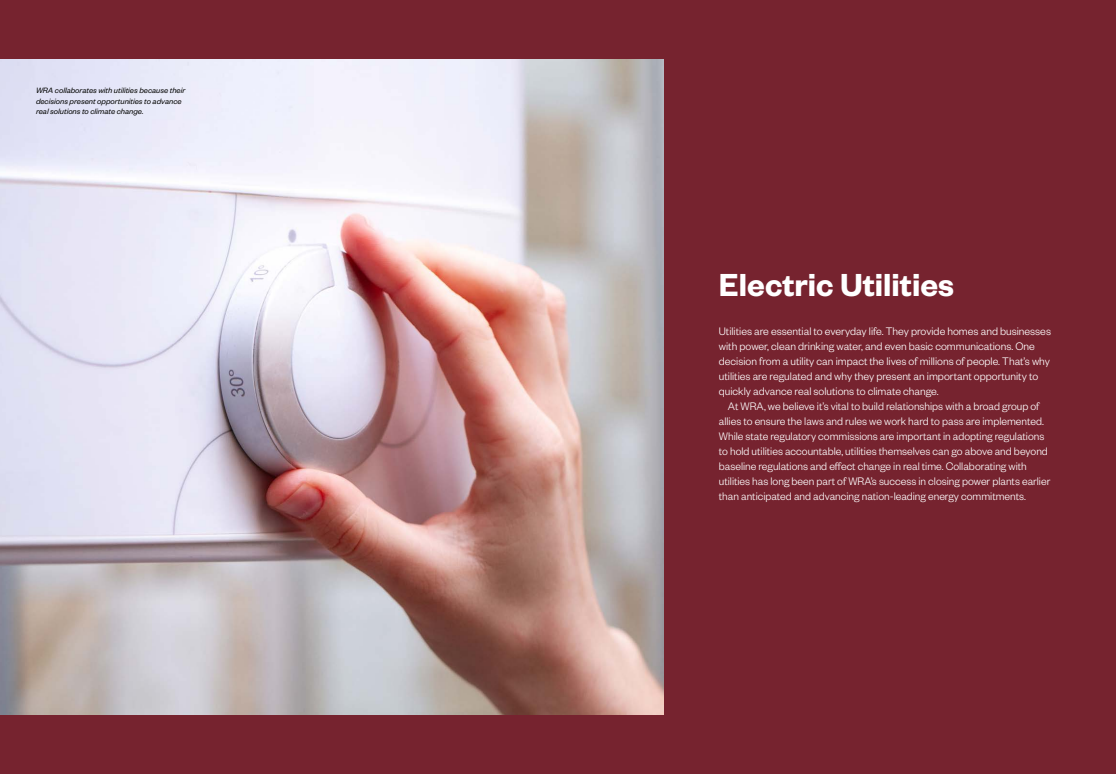
<style>
.page{position:relative;width:1116px;height:774px;background:#76232f}
.page>*{position:absolute;margin:0;border:0;box-sizing:border-box;transform-origin:0 0}
.t1{font:600 35px "Founders Grotesk";color:#fff}
.t2{font:300 12px/15px "Founders Grotesk";color:#fff}
.t3{font:italic 8.5px/10.2px "Founders Grotesk";color:#040503}
</style>
<div class="page">
<img style="left:0;top:59px;width:664px;height:656px">
<p class="t3" style="left:36px;top:85px;width:151px">WRA collaborates with utilities because their decisions present opportunities to advance real solutions to climate change.</p>
<p class="t1" style="left:719px;top:263px;width:237px">Electric Utilities</p>
<p class="t2" style="left:719px;top:323px;width:334px">Utilities are essential to everyday life. They provide homes and businesses with power, clean drinking water, and even basic communications. One decision from a utility can impact the lives of millions of people. That’s why utilities are regulated and why they present an important opportunity to quickly advance real solutions to climate change.</p>
<p class="t2" style="left:719px;top:398px;width:333px;text-indent:9px">At WRA, we believe it’s vital to build relationships with a broad group of allies to ensure the laws and rules we work hard to pass are implemented.<br>While state regulatory commissions are important in adopting regulations to hold utilities accountable, utilities themselves can go above and beyond baseline regulations and effect change in real time. Collaborating with utilities has long been part of WRA’s success in closing power plants earlier than anticipated and advancing nation-leading energy commitments.</p>
</div>
